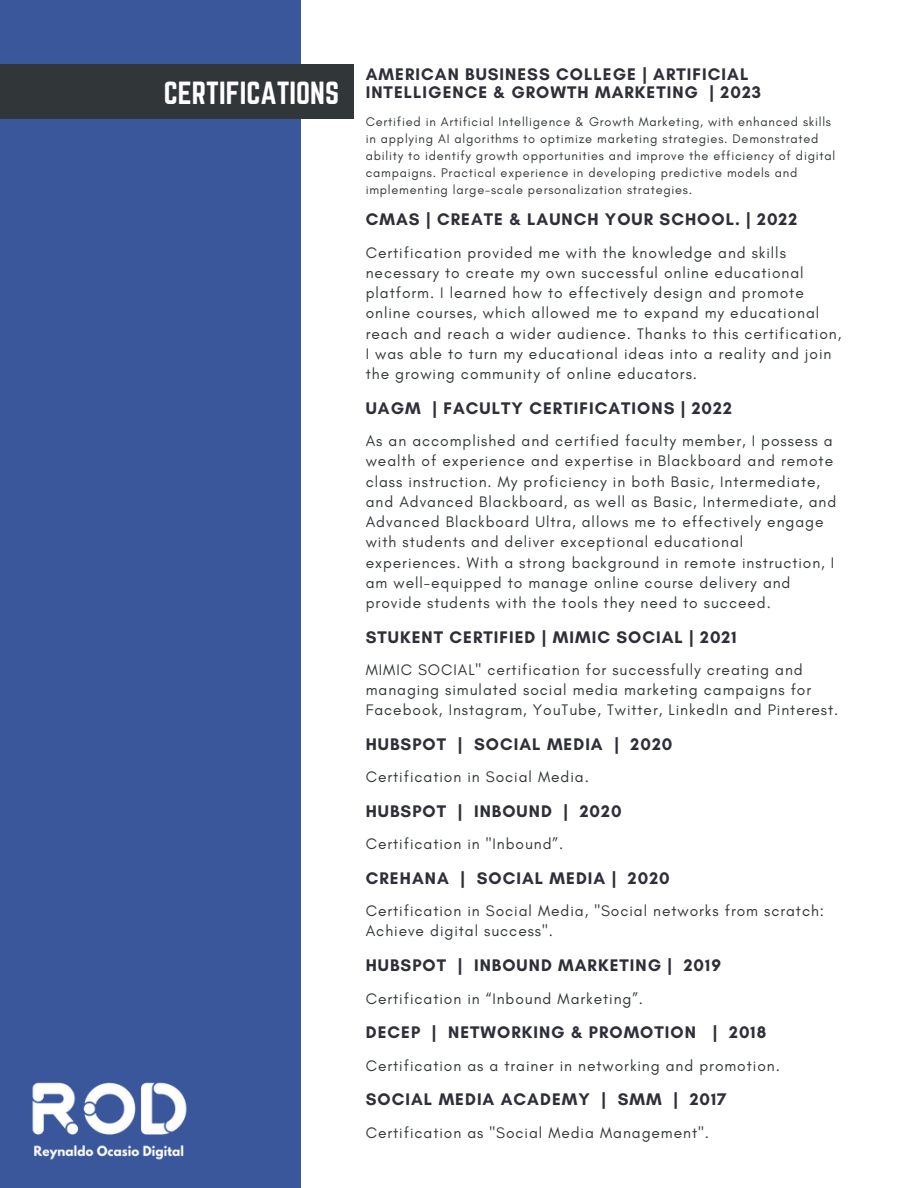
<style>
.page{position:relative;width:918px;height:1188px;background:#fff}
.page>*{position:absolute;margin:0;border:0;box-sizing:border-box;transform-origin:0 0}
.t1{font:28.05px "Norwester";color:#fff}
.t2{font:700 17.1px/18px "Glacial Indifference";letter-spacing:.06em;color:#2f2f3a}
.t3{font:15.6px/20.2px "Glacial Indifference";letter-spacing:.06em;color:#313638}
.t4{font:12.75px/17px "Glacial Indifference";letter-spacing:.06em;color:#313638}
</style>
<div class="page">
<div style="left:0;top:0;width:300px;height:1188px;background:#39579a"></div>
<img style="left:32px;top:1082px;width:155px;height:78px">
<div style="left:0;top:65px;width:354px;height:54px;background:#313638"></div>
<h3 class="t1" style="left:164px;top:75px;width:177px">CERTIFICATIONS</h3>
<h3 class="t2" style="left:366px;top:65px;width:397px">AMERICAN BUSINESS COLLEGE | ARTIFICIAL<br>INTELLIGENCE &amp; GROWTH MARKETING | 2023</h3>
<p class="t4" style="left:366px;top:114px;width:471px">Certified in Artificial Intelligence &amp; Growth Marketing, with enhanced skills in applying AI algorithms to optimize marketing strategies. Demonstrated ability to identify growth opportunities and improve the efficiency of digital campaigns. Practical experience in developing predictive models and implementing large-scale personalization strategies.</p>
<h3 class="t2" style="left:366px;top:210px;width:433px">CMAS | CREATE &amp; LAUNCH YOUR SCHOOL. | 2022</h3>
<h2 class="t3" style="left:366px;top:242px;width:477px">Certification provided me with the knowledge and skills necessary to create my own successful online educational platform. I learned how to effectively design and promote online courses, which allowed me to expand my educational reach and reach a wider audience. Thanks to this certification, I was able to turn my educational ideas into a reality and join the growing community of online educators.</h2>
<h2 class="t2" style="left:366px;top:399px;width:57px">UAGM</h2>
<h3 class="t2" style="left:432px;top:399px;width:301px">| FACULTY CERTIFICATIONS | 2022</h3>
<h2 class="t3" style="left:366px;top:431px;width:472px">As an accomplished and certified faculty member, I possess a wealth of experience and expertise in Blackboard and remote class instruction. My proficiency in both Basic, Intermediate, and Advanced Blackboard, as well as Basic, Intermediate, and Advanced Blackboard Ultra, allows me to effectively engage with students and deliver exceptional educational experiences. With a strong background in remote instruction, I am well-equipped to manage online course delivery and provide students with the tools they need to succeed.</h2>
<h3 class="t2" style="left:366px;top:628px;width:372px">STUKENT CERTIFIED | MIMIC SOCIAL | 2021</h3>
<h2 class="t3" style="left:366px;top:659px;width:474px">MIMIC SOCIAL" certification for successfully creating and managing simulated social media marketing campaigns for<br>Facebook, Instagram, YouTube, Twitter, LinkedIn and Pinterest.</h2>
<h3 class="t2" style="left:366px;top:735px;width:308px">HUBSPOT | SOCIAL MEDIA | 2020</h3>
<h2 class="t3" style="left:366px;top:767px;width:225px">Certification in Social Media.</h2>
<h3 class="t2" style="left:366px;top:802px;width:257px">HUBSPOT | INBOUND | 2020</h3>
<h2 class="t3" style="left:366px;top:834px;width:199px">Certification in "Inbound”.</h2>
<h3 class="t2" style="left:366px;top:869px;width:306px">CREHANA | SOCIAL MEDIA | 2020</h3>
<h2 class="t3" style="left:366px;top:901px;width:460px">Certification in Social Media, "Social networks from scratch:<br>Achieve digital success".</h2>
<h3 class="t2" style="left:366px;top:956px;width:357px">HUBSPOT | INBOUND MARKETING | 2019</h3>
<h2 class="t3" style="left:366px;top:988px;width:279px">Certification in “Inbound Marketing”.</h2>
<p class="t2" style="left:366px;top:1023px;width:402px">DECEP | NETWORKING &amp; PROMOTION | 2018</p>
<h2 class="t3" style="left:366px;top:1055px;width:416px">Certification as a trainer in networking and promotion.</h2>
<h1 class="t2" style="left:366px;top:1090px;width:362px">SOCIAL MEDIA ACADEMY | SMM | 2017</h1>
<h2 class="t3" style="left:366px;top:1122px;width:345px">Certification as "Social Media Management".</h2>
</div>
